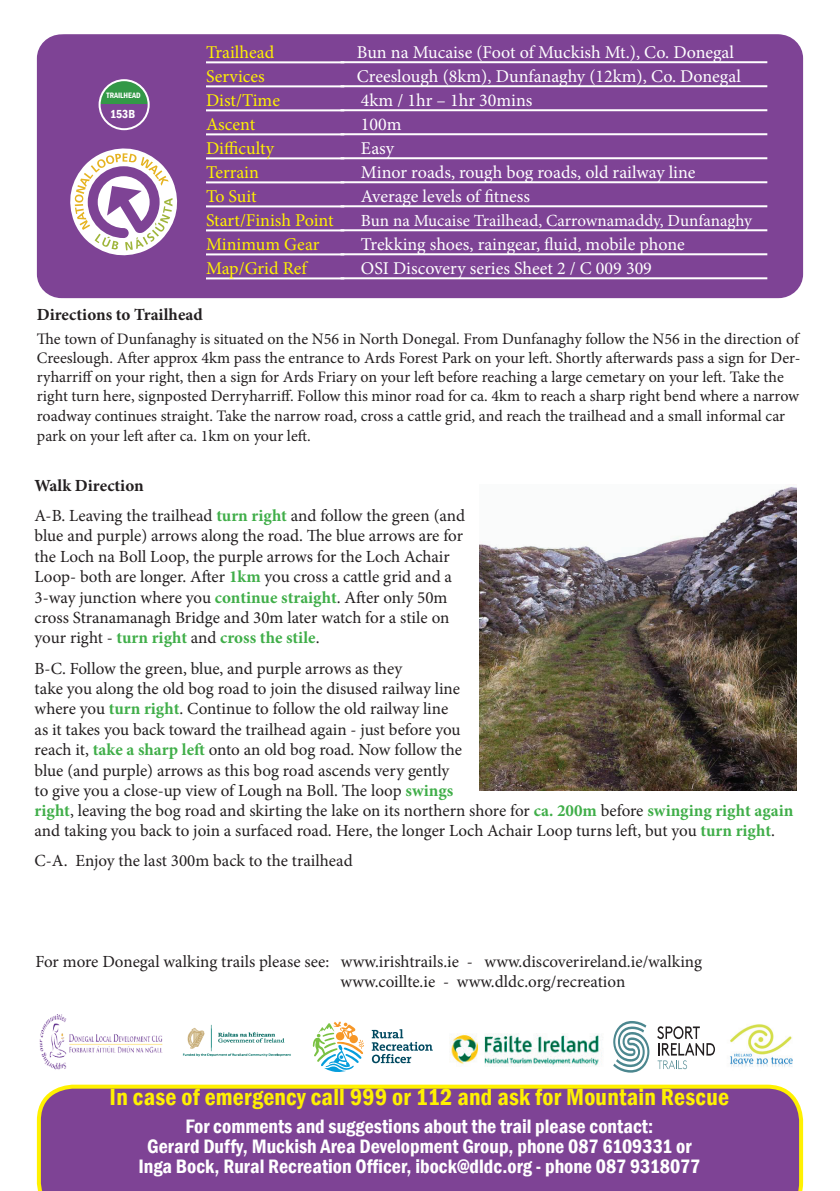
<style>
.page{position:relative;width:840px;height:1191px;background:#fff}
.page>*{position:absolute;margin:0;border:0;box-sizing:border-box;transform-origin:0 0}
.t1{font:600 condensed 24px "Franklin Gothic";letter-spacing:.01em;color:#fff101}
.t2{font:600 condensed 20px/20px "Franklin Gothic";color:#fff;text-align:center}
.t3{font:18px/24px "Minion Pro";color:#fff}
.t4{font:18px/24px "Minion Pro";color:#fff101}
.t5{font:17px/20.2px "Minion Pro";color:#231f20}
.t6{font:17px "Minion Pro";color:#fff}
.t7{font:700 17px "Minion Pro";color:#231f20}
.t8{font:16px/19.4px "Minion Pro";color:#231f20}
.t9{font:600 condensed 12px "Franklin Gothic";color:#fff}
.t10{font:600 condensed 8px "Franklin Gothic";letter-spacing:-.005em;color:#fff}
.s1{font-weight:700}
.s2{font-weight:700;color:#40ae49}
</style>
<div class="page">
<div style="left:37px;top:1084px;width:765px;height:107px;background:#7e4395"></div>
<div style="left:42px;top:34px;width:758px;height:264px;background:#7e4395"></div>
<div style="left:93px;top:105px;width:62px;height:29px;background:#7e4395"></div>
<svg style="left:98px;top:79px;width:51px;height:51px"></svg>
<svg style="left:70px;top:148px;width:107px;height:107px"></svg>
<hr style="left:206px;top:61px;width:138px;height:2px;background:#fff">
<hr style="left:206px;top:85px;width:138px;height:2px;background:#fff">
<hr style="left:206px;top:109px;width:138px;height:2px;background:#fff">
<hr style="left:206px;top:133px;width:138px;height:2px;background:#fff">
<hr style="left:206px;top:157px;width:138px;height:2px;background:#fff">
<hr style="left:206px;top:181px;width:138px;height:2px;background:#fff">
<hr style="left:206px;top:205px;width:138px;height:2px;background:#fff">
<hr style="left:206px;top:229px;width:138px;height:2px;background:#fff">
<hr style="left:206px;top:253px;width:138px;height:2px;background:#fff">
<hr style="left:206px;top:277px;width:138px;height:2px;background:#fff">
<hr style="left:340px;top:61px;width:426px;height:2px;background:#fff">
<hr style="left:340px;top:85px;width:426px;height:2px;background:#fff">
<hr style="left:340px;top:109px;width:426px;height:2px;background:#fff">
<hr style="left:340px;top:133px;width:426px;height:2px;background:#fff">
<hr style="left:340px;top:157px;width:426px;height:2px;background:#fff">
<hr style="left:340px;top:181px;width:426px;height:2px;background:#fff">
<hr style="left:340px;top:205px;width:426px;height:2px;background:#fff">
<hr style="left:340px;top:229px;width:426px;height:2px;background:#fff">
<hr style="left:340px;top:253px;width:426px;height:2px;background:#fff">
<hr style="left:340px;top:277px;width:426px;height:2px;background:#fff">
<img style="left:479px;top:486px;width:317px;height:304px">
<svg style="left:371px;top:1029px;width:61px;height:34px"></svg>
<svg style="left:312px;top:1021px;width:52px;height:51px"></svg>
<img style="left:182px;top:1024px;width:109px;height:33px">
<img style="left:449px;top:1034px;width:154px;height:32px">
<svg style="left:613px;top:1021px;width:36px;height:52px"></svg>
<svg style="left:657px;top:1026px;width:57px;height:43px"></svg>
<img style="left:730px;top:1024px;width:63px;height:43px">
<img style="left:39px;top:1014px;width:124px;height:56px">
<p class="t10" style="left:106px;top:90px;width:36px">TRAILHEAD</p>
<p class="t9" style="left:110px;top:106px;width:27px">153B</p>
<p class="t4" style="left:206px;top:41px;width:129px">Trailhead<br>Services<br>Dist/Time<br>Ascent<br>Difficulty<br>Terrain<br>To Suit<br>Start/Finish Point<br>Minimum Gear<br>Map/Grid Ref</p>
<p class="t3" style="left:357px;top:41px;width:385px">Bun na Mucaise (Foot of Muckish Mt.), Co. Donegal<br>Creeslough (8km), Dunfanaghy (12km), Co. Donegal<br>4km / 1hr – 1hr 30mins<br>100m<br>Easy<br>Minor roads, rough bog roads, old railway line<br>Average levels of fitness</p>
<p class="t6" style="left:361px;top:209px;width:392px">Bun na Mucaise Trailhead, Carrownamaddy, Dunfanaghy</p>
<p class="t3" style="left:361px;top:233px;width:325px">Trekking shoes, raingear, fluid, mobile phone<br>OSI Discovery series Sheet 2 / C 009 309</p>
<p class="t7" style="left:37px;top:302px;width:167px">Directions to Trailhead</p>
<p class="t8" style="left:37px;top:329px;width:764px">The town of Dunfanaghy is situated on the N56 in North Donegal. From Dunfanaghy follow the N56 in the direction of Creeslough. After approx 4km pass the entrance to Ards Forest Park on your left. Shortly afterwards pass a sign for Der&shy;ryharriff on your right, then a sign for Ards Friary on your left before reaching a large cemetary on your left. Take the right turn here, signposted Derryharriff. Follow this minor road for ca. 4km to reach a sharp right bend where a narrow roadway continues straight. Take the narrow road, cross a cattle grid, and reach the trailhead and a small informal car park on your left after ca. 1km on your left.</p>
<p class="t5" style="left:35px;top:471px;width:432px;line-height:30px"><span class="s1">Walk Direction<br></span>A-B. Leaving the trailhead <span class="s2">turn right</span> and follow the green (and</p>
<p class="t5" style="left:35px;top:526px;width:429px">blue and purple) arrows along the road. The blue arrows are for the Loch na Boll Loop, the purple arrows for the Loch Achair Loop- both are longer. After <span class="s2">1km</span> you cross a cattle grid and a 3-way junction where you <span class="s2">continue straight</span>. After only 50m cross Stranamanagh Bridge and 30m later watch for a stile on your right - <span class="s2">turn right</span> and <span class="s2">cross the stile</span>.</p>
<p class="t5" style="left:35px;top:658px;width:759px">B-C. Follow the green, blue, and purple arrows as they<br>take you along the old bog road to join the disused railway line<br>where you <span class="s2">turn right</span>. Continue to follow the old railway line<br>as it takes you back toward the trailhead again - just before you<br>reach it, <span class="s2">take a sharp left</span> onto an old bog road. Now follow the<br>blue (and purple) arrows as this bog road ascends very gently<br>to give you a close-up view of Lough na Boll. The loop <span class="s2">swings<br>right</span>, leaving the bog road and skirting the lake on its northern shore for <span class="s2">ca. 200m</span> before <span class="s2">swinging right again </span>and taking you back to join a surfaced road. Here, the longer Loch Achair Loop turns left, but you <span class="s2">turn right</span>.</p>
<p class="t5" style="left:35px;top:850px;width:319px">C-A. Enjoy the last 300m back to the trailhead</p>
<p class="t5" style="left:340px;top:951px;width:363px;text-indent:-305px">For more Donegal walking trails please see: www.irishtrails.ie - www.discoverireland.ie/walking www.coillte.ie - www.dldc.org/recreation</p>
<h1 class="t1" style="left:109px;top:1081px;width:620px">In case of emergency call 999 or 112 and ask for Mountain Rescue</h1>
<p class="t2" style="left:138px;top:1115px;width:563px">For comments and suggestions about the trail please contact:<br>Gerard Duffy, Muckish Area Development Group, phone 087 6109331 or<br>Inga Bock, Rural Recreation Officer, ibock@dldc.org - phone 087 9318077</p>
</div>
